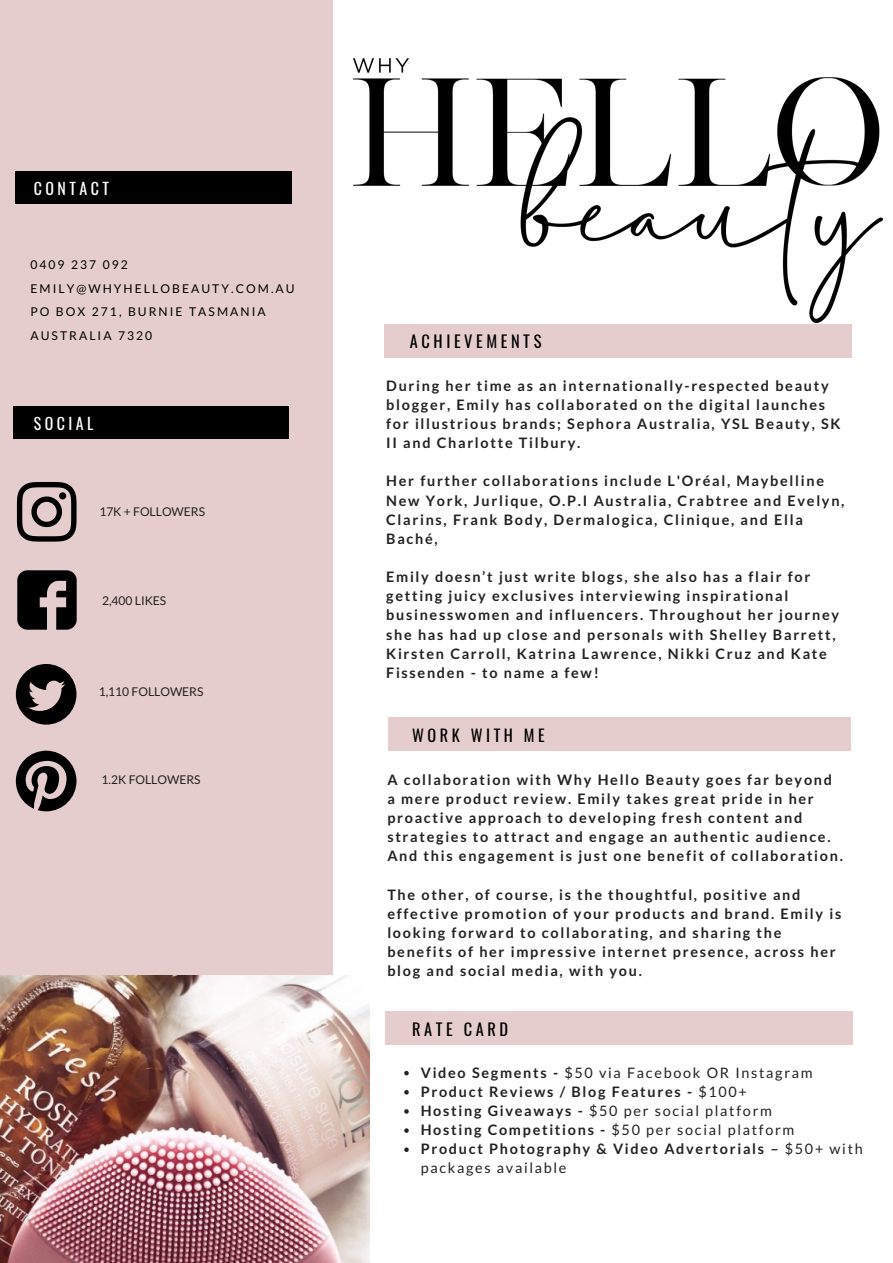
<style>
.page{position:relative;width:893px;height:1263px;background:#fff}
.page>*{position:absolute;margin:0;border:0;box-sizing:border-box;transform-origin:0 0}
.t1{font:16.35px "Oswald";letter-spacing:.22em;color:#000}
.t2{font:16.2px "Oswald";letter-spacing:.22em;color:#000}
.t3{font:15.9px "Oswald";letter-spacing:.22em;color:#fff}
.t4{font:700 14.4px/19.2px "Lato";letter-spacing:.12em;color:#222}
.t5{font:12.15px/23.7px "Lato";letter-spacing:.17em;color:#000}
.t6{font:12.15px "Lato";color:#222}
.s1{font-weight:400}
</style>
<div class="page">
<div style="left:0;top:0;width:332px;height:1263px;background:#e6cdcd"></div>
<div style="left:14px;top:406px;width:275px;height:33px;background:#000"></div>
<div style="left:15px;top:171px;width:277px;height:33px;background:#000"></div>
<div style="left:384px;top:324px;width:467px;height:34px;background:#e6cdcd"></div>
<div style="left:385px;top:1011px;width:467px;height:34px;background:#e6cdcd"></div>
<div style="left:389px;top:717px;width:462px;height:34px;background:#e6cdcd"></div>
<svg style="left:404px;top:1071px;width:5px;height:4px"></svg>
<svg style="left:404px;top:1090px;width:5px;height:4px"></svg>
<svg style="left:404px;top:1109px;width:5px;height:5px"></svg>
<svg style="left:404px;top:1128px;width:5px;height:5px"></svg>
<svg style="left:404px;top:1147px;width:5px;height:5px"></svg>
<svg style="left:16px;top:664px;width:60px;height:61px"></svg>
<svg style="left:16px;top:751px;width:60px;height:60px"></svg>
<svg style="left:17px;top:482px;width:60px;height:60px"></svg>
<div style="left:59px;top:492px;width:7px;height:7px;background:#010101;border-radius:50%"></div>
<img style="left:17px;top:570px;width:60px;height:60px">
<img style="left:353px;top:58px;width:531px;height:267px">
<img style="left:0;top:975px;width:369px;height:288px">
<p class="t3" style="left:34px;top:176px;width:77px">CONTACT</p>
<p class="t5" style="left:30px;top:252px;width:266px">0409 237 092<br>EMILY@WHYHELLOBEAUTY.COM.AU<br>PO BOX 271, BURNIE TASMANIA<br>AUSTRALIA 7320</p>
<p class="t3" style="left:34px;top:411px;width:61px">SOCIAL</p>
<p class="t6" style="left:99px;top:504px;width:107px">17K + FOLLOWERS</p>
<p class="t6" style="left:102px;top:593px;width:66px">2,400 LIKES</p>
<p class="t6" style="left:99px;top:684px;width:106px">1,110 FOLLOWERS</p>
<p class="t6" style="left:102px;top:772px;width:100px">1.2K FOLLOWERS</p>
<p class="t1" style="left:410px;top:328px;width:133px">ACHIEVEMENTS</p>
<p class="t4" style="left:386px;top:376px;width:456px">During her time as an internationally-respected beauty blogger, Emily has collaborated on the digital launches for illustrious brands; Sephora Australia, YSL Beauty, SK II and Charlotte Tilbury.</p>
<p class="t4" style="left:386px;top:471px;width:460px">Her further collaborations include L'Oréal, Maybelline New York, Jurlique, O.P.I Australia, Crabtree and Evelyn, Clarins, Frank Body, Dermalogica, Clinique, and Ella Baché,</p>
<p class="t4" style="left:386px;top:567px;width:454px">Emily doesn’t just write blogs, she also has a flair for getting juicy exclusives interviewing inspirational businesswomen and influencers. Throughout her journey she has had up close and personals with Shelley Barrett, Kirsten Carroll, Katrina Lawrence, Nikki Cruz and Kate Fissenden - to name a few!</p>
<p class="t2" style="left:412px;top:723px;width:134px">WORK WITH ME</p>
<p class="t4" style="left:387px;top:770px;width:457px">A collaboration with Why Hello Beauty goes far beyond a mere product review. Emily takes great pride in her proactive approach to developing fresh content and strategies to attract and engage an authentic audience.<br>And this engagement is just one benefit of collaboration.</p>
<p class="t4" style="left:387px;top:884px;width:455px">The other, of course, is the thoughtful, positive and effective promotion of your products and brand. Emily is looking forward to collaborating, and sharing the benefits of her impressive internet presence, across her blog and social media, with you.</p>
<p class="t1" style="left:412px;top:1016px;width:97px">RATE CARD</p>
<p class="t4" style="left:421px;top:1062px;width:444px">Video Segments - <span class="s1">$50 via Facebook OR Instagram </span>Product Reviews / Blog Features - <span class="s1">$100+<br></span>Hosting Giveaways - <span class="s1">$50 per social platform<br></span>Hosting Competitions - <span class="s1">$50 per social platform<br></span>Product Photography &amp; Video Advertorials – <span class="s1">$50+ with packages available</span></p>
</div>
